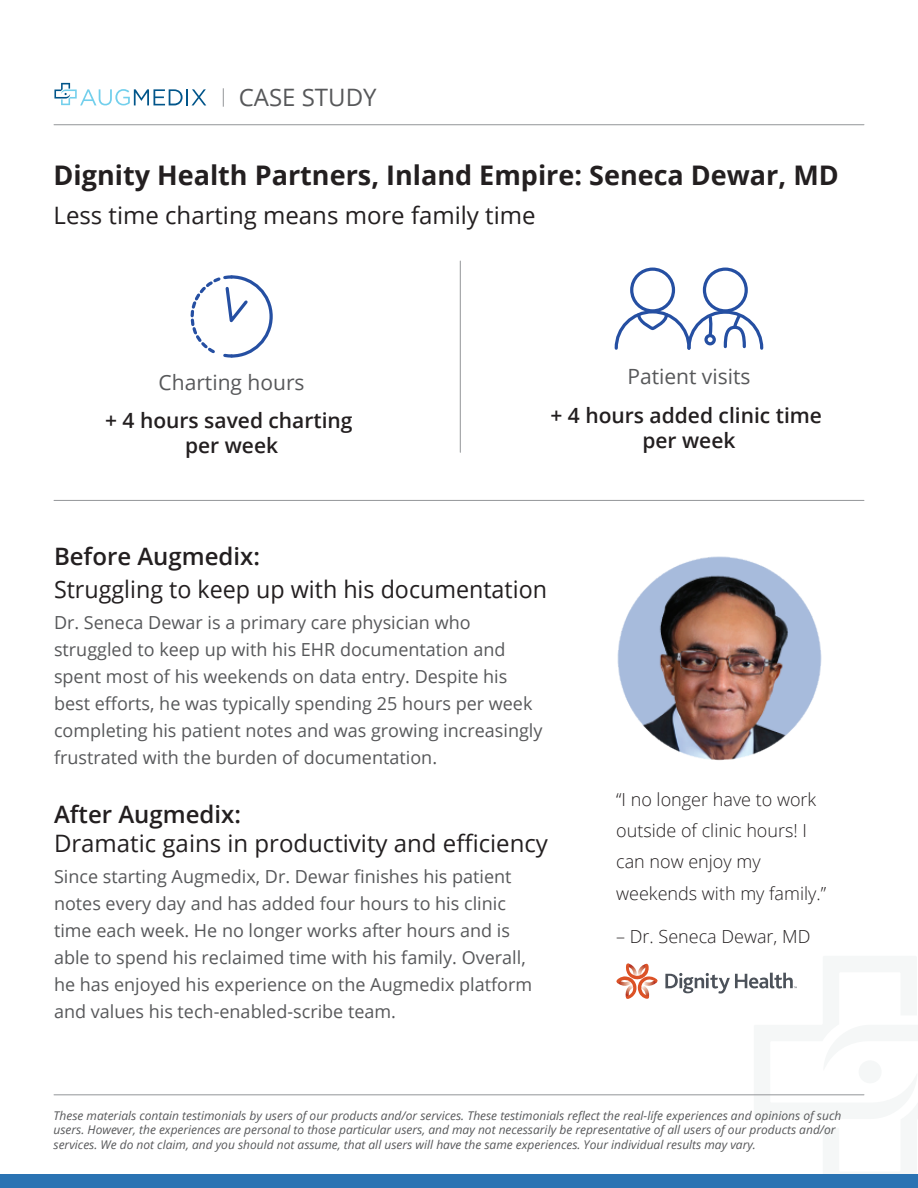
<style>
.page{position:relative;width:918px;height:1188px;background:#fff}
.page>*{position:absolute;margin:0;border:0;box-sizing:border-box;transform-origin:0 0}
.t1{font:700 27px "Open Sans";color:#231f20}
.t2{font:24px "Open Sans";color:#231f20}
.t3{font:600 24px "Open Sans";color:#231f20}
.t4{font:24px "Open Sans";color:#57585a}
.t5{font:600 21px/25.2px "Open Sans";color:#231f20;text-align:center}
.t6{font:21px "Open Sans";color:#57585a}
.t7{font:18px/27px "Open Sans";color:#57585a}
.t8{font:300 18px/31.2px "Open Sans";color:#231f20}
.t9{font:italic 12px/14.4px "Open Sans";color:#57585a}
</style>
<div class="page">
<div style="left:0;top:1174px;width:918px;height:14px;background:#2a73b3"></div>
<hr style="left:54px;top:500px;width:810px;height:1px;background:#939598">
<hr style="left:54px;top:124px;width:810px;height:1px;background:#939598">
<svg style="left:54px;top:82px;width:152px;height:24px"></svg>
<svg style="left:223px;top:88px;width:1px;height:19px"></svg>
<hr style="left:460px;top:261px;width:1px;height:191px;background:#939598">
<div style="left:703px;top:268px;width:45px;height:45px;border:3px solid #254fa2;border-radius:50%"></div>
<div style="left:630px;top:268px;width:45px;height:45px;border:3px solid #254fa2;border-radius:50%"></div>
<svg style="left:614px;top:309px;width:150px;height:41px"></svg>
<div style="left:704px;top:334px;width:12px;height:11px;border:3px solid #254fa2;border-radius:50%"></div>
<svg style="left:190px;top:275px;width:83px;height:83px"></svg>
<hr style="left:54px;top:1094px;width:810px;height:1px;background:#939598">
<svg style="left:665px;top:972px;width:200px;height:124px"></svg>
<svg style="left:616px;top:963px;width:42px;height:36px"></svg>
<img style="left:617px;top:556px;width:205px;height:205px">
<h2 class="t4" style="left:239px;top:81px;width:139px">CASE STUDY</h2>
<h1 class="t1" style="left:54px;top:156px;width:787px">Dignity Health Partners, Inland Empire: Seneca Dewar, MD</h1>
<h2 class="t2" style="left:54px;top:198px;width:484px">Less time charting means more family time</h2>
<p class="t6" style="left:159px;top:368px;width:148px">Charting hours</p>
<p class="t5" style="left:105px;top:407px;width:249px">+ 4 hours saved charting per week</p>
<p class="t6" style="left:627px;top:362px;width:125px">Patient visits</p>
<p class="t5" style="left:550px;top:402px;width:273px">+ 4 hours added clinic time per week</p>
<h2 class="t3" style="left:54px;top:539px;width:208px">Before Augmedix:</h2>
<h2 class="t2" style="left:54px;top:573px;width:495px">Struggling to keep up with his documentation</h2>
<p class="t7" style="left:54px;top:609px;width:490px">Dr. Seneca Dewar is a primary care physician who struggled to keep up with his EHR documentation and spent most of his weekends on data entry. Despite his best efforts, he was typically spending 25 hours per week completing his patient notes and was growing increasingly frustrated with the burden of documentation.</p>
<h2 class="t3" style="left:54px;top:798px;width:189px">After Augmedix:</h2>
<h2 class="t2" style="left:54px;top:827px;width:495px">Dramatic gains in productivity and efficiency</h2>
<p class="t7" style="left:54px;top:863px;width:480px">Since starting Augmedix, Dr. Dewar finishes his patient notes every day and has added four hours to his clinic time each week. He no longer works after hours and is able to spend his reclaimed time with his family. Overall, he has enjoyed his experience on the Augmedix platform and values his tech-enabled-scribe team.</p>
<p class="t8" style="left:616px;top:783px;width:211px">“I no longer have to work outside of clinic hours! I can now enjoy my weekends with my family.”</p>
<p class="t8" style="left:616px;top:920px;width:196px">– Dr. Seneca Dewar, MD</p>
<p class="t9" style="left:54px;top:1108px;width:789px">These materials contain testimonials by users of our products and/or services. These testimonials reflect the real-life experiences and opinions of such users. However, the experiences are personal to those particular users, and may not necessarily be representative of all users of our products and/or services. We do not claim, and you should not assume, that all users will have the same experiences. Your individual results may vary.</p>
</div>
